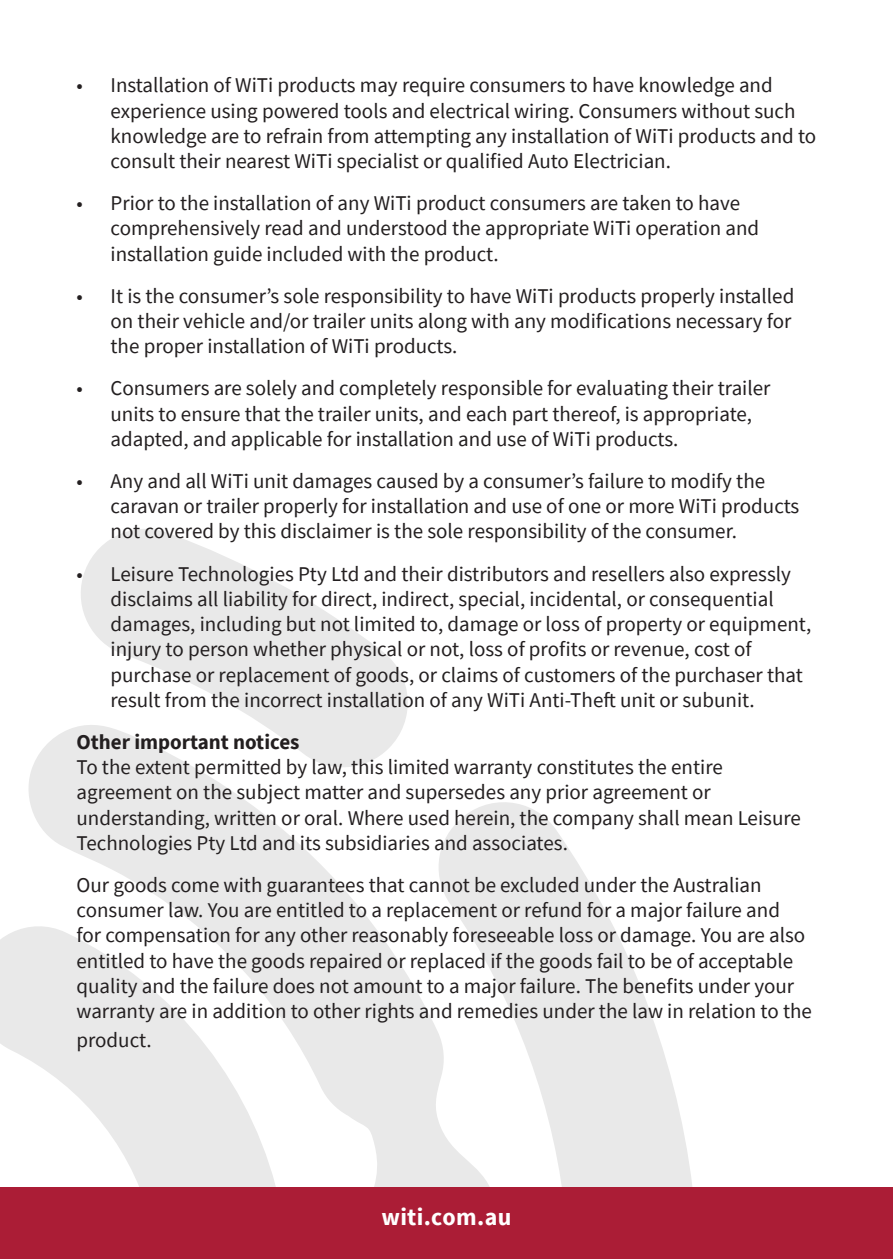
<style>
.page{position:relative;width:893px;height:1259px;background:#fff}
.page>*{position:absolute;margin:0;border:0;box-sizing:border-box;transform-origin:0 0}
.t1{font:700 24px "Source Sans Pro";letter-spacing:.015em;color:#fff}
.Body{font:21px/25.2px "Source Sans Pro";color:#231f20}
.Body-2{font:700 21px "Source Sans Pro";color:#231f20}
</style>
<div class="page">
<svg style="left:81px;top:529px;width:327px;height:193px;fill:#e9e9e9"></svg>
<svg style="left:499px;top:802px;width:193px;height:385px;fill:#e9e9e9"></svg>
<svg style="left:0;top:928px;width:23px;height:128px;background:#eaeaea"></svg>
<svg style="left:23px;top:722px;width:476px;height:465px;fill:#e9e9e9"></svg>
<div style="left:0;top:1187px;width:893px;height:72px;background:#ab1d36"></div>
<p class="Body" style="left:111px;top:73px;width:707px;text-indent:-34px">• Installation of WiTi products may require consumers to have knowledge and experience using powered tools and electrical wiring. Consumers without such knowledge are to refrain from attempting any installation of WiTi products and to consult their nearest WiTi specialist or qualified Auto Electrician.</p>
<p class="Body" style="left:111px;top:190px;width:650px;text-indent:-34px">• Prior to the installation of any WiTi product consumers are taken to have comprehensively read and understood the appropriate WiTi operation and installation guide included with the product.</p>
<p class="Body" style="left:111px;top:283px;width:685px;text-indent:-34px">• It is the consumer’s sole responsibility to have WiTi products properly installed on their vehicle and/or trailer units along with any modifications necessary for the proper installation of WiTi products.</p>
<p class="Body" style="left:111px;top:376px;width:661px;text-indent:-34px">• Consumers are solely and completely responsible for evaluating their trailer units to ensure that the trailer units, and each part thereof, is appropriate, adapted, and applicable for installation and use of WiTi products.</p>
<p class="Body" style="left:111px;top:468px;width:690px;text-indent:-34px">• Any and all WiTi unit damages caused by a consumer’s failure to modify the caravan or trailer properly for installation and use of one or more WiTi products not covered by this disclaimer is the sole responsibility of the consumer.</p>
<p class="Body" style="left:111px;top:561px;width:702px;text-indent:-34px">• Leisure Technologies Pty Ltd and their distributors and resellers also expressly disclaims all liability for direct, indirect, special, incidental, or consequential damages, including but not limited to, damage or loss of property or equipment, injury to person whether physical or not, loss of profits or revenue, cost of purchase or replacement of goods, or claims of customers of the purchaser that result from the incorrect installation of any WiTi Anti-Theft unit or subunit.</p>
<p class="Body-2" style="left:77px;top:728px;width:224px">Other important notices</p>
<p class="Body" style="left:77px;top:754px;width:726px">To the extent permitted by law, this limited warranty constitutes the entire agreement on the subject matter and supersedes any prior agreement or understanding, written or oral. Where used herein, the company shall mean Leisure Technologies Pty Ltd and its subsidiaries and associates.</p>
<p class="Body" style="left:77px;top:872px;width:737px">Our goods come with guarantees that cannot be excluded under the Australian consumer law. You are entitled to a replacement or refund for a major failure and<br>for compensation for any other reasonably foreseeable loss or damage. You are also entitled to have the goods repaired or replaced if the goods fail to be of acceptable quality and the failure does not amount to a major failure. The benefits under your warranty are in addition to other rights and remedies under the law in relation to the</p>
<p class="Body" style="left:77px;top:1027px;width:77px">product.</p>
<h2 class="t1" style="left:381px;top:1201px;width:131px">witi.com.au</h2>
</div>
